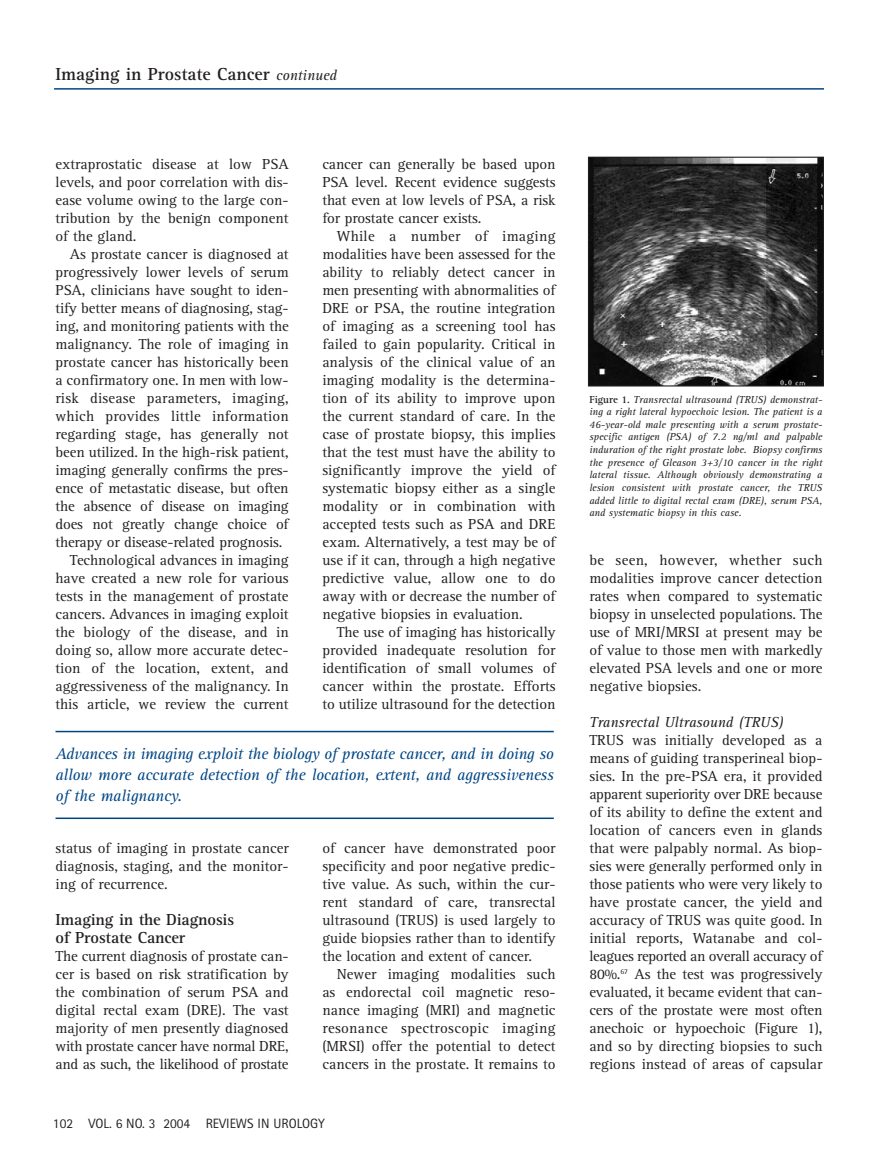
<style>
.page{position:relative;width:878px;height:1175px;background:#fff}
.page>*{position:absolute;margin:0;border:0;box-sizing:border-box;transform-origin:0 0}
.t1{font:700 18px "Rotis Serif";color:#231f20}
.t2{font:italic 16.5px/21px "Rotis Serif";letter-spacing:-.01em;color:#004685;text-align:justify}
.t3{font:700 16.5px/18px "Rotis Serif";letter-spacing:-.01em;color:#231f20}
.t4{font:15px/18px "Rotis Serif";color:#231f20;text-align:justify}
.t5{font:italic 15px "Rotis Serif";color:#231f20}
.t6{font:13.5px "Rotis Sans Serif";color:#231f20}
.t7{font:italic 10.5px/12.6px "Rotis Serif";letter-spacing:-.005em;color:#231f20;text-align:justify}
.s1{font-weight:400;font-style:italic;font-size:15px}
.s2{font-weight:700;font-style:normal}
</style>
<div class="page">
<hr style="left:56px;top:730px;width:498px;height:2px;background:#004685">
<hr style="left:56px;top:817px;width:498px;height:2px;background:#004685">
<hr style="left:54px;top:88px;width:770px;height:2px;background:#004685">
<img style="left:590px;top:159px;width:231px;height:225px">
<div style="left:588px;top:157px;width:235px;height:229px;border:1px solid #231f20"></div>
<p class="t1" style="left:56px;top:68px;width:283px">Imaging in Prostate Cancer <span class="s1">continued</span></p>
<p class="t4" style="left:56px;top:156px;width:235px">extraprostatic disease at low PSA levels, and poor correlation with dis&shy;ease volume owing to the large con&shy;tribution by the benign component of the gland.</p>
<p class="t4" style="left:70px;top:246px;width:220px">As prostate cancer is diagnosed at</p>
<p class="t4" style="left:56px;top:264px;width:234px">progressively lower levels of serum</p>
<p class="t4" style="left:56px;top:282px;width:235px">PSA, clinicians have sought to iden-</p>
<p class="t4" style="left:56px;top:300px;width:235px">tify better means of diagnosing, stag-</p>
<p class="t4" style="left:56px;top:318px;width:235px">ing, and monitoring patients with the</p>
<p class="t4" style="left:56px;top:336px;width:235px">malignancy. The role of imaging in</p>
<p class="t4" style="left:56px;top:354px;width:235px">prostate cancer has historically been</p>
<p class="t4" style="left:56px;top:372px;width:234px">a confirmatory one. In men with low-</p>
<p class="t4" style="left:56px;top:390px;width:235px">risk disease parameters, imaging,</p>
<p class="t4" style="left:56px;top:408px;width:235px">which provides little information</p>
<p class="t4" style="left:56px;top:426px;width:235px">regarding stage, has generally not</p>
<p class="t4" style="left:56px;top:444px;width:234px">been utilized. In the high-risk patient,</p>
<p class="t4" style="left:56px;top:462px;width:235px">imaging generally confirms the pres-</p>
<p class="t4" style="left:56px;top:480px;width:234px">ence of metastatic disease, but often</p>
<p class="t4" style="left:56px;top:498px;width:235px">the absence of disease on imaging</p>
<p class="t4" style="left:56px;top:516px;width:235px">does not greatly change choice of</p>
<p class="t4" style="left:56px;top:534px;width:228px">therapy or disease-related prognosis.</p>
<p class="t4" style="left:70px;top:552px;width:220px">Technological advances in imaging</p>
<p class="t4" style="left:56px;top:570px;width:234px">have created a new role for various</p>
<p class="t4" style="left:56px;top:588px;width:235px">tests in the management of prostate</p>
<p class="t4" style="left:56px;top:606px;width:235px">cancers. Advances in imaging exploit</p>
<p class="t4" style="left:56px;top:624px;width:235px">the biology of the disease, and in</p>
<p class="t4" style="left:56px;top:642px;width:235px">doing so, allow more accurate detec-</p>
<p class="t4" style="left:56px;top:660px;width:235px">tion of the location, extent, and</p>
<p class="t4" style="left:56px;top:678px;width:235px">aggressiveness of the malignancy. In</p>
<p class="t4" style="left:56px;top:696px;width:235px">this article, we review the current</p>
<p class="t4" style="left:322px;top:156px;width:235px">cancer can generally be based upon PSA level. Recent evidence suggests that even at low levels of PSA, a risk for prostate cancer exists.</p>
<p class="t4" style="left:322px;top:228px;width:235px;text-indent:14px">While a number of imaging modalities have been assessed for the ability to reliably detect cancer in men presenting with abnormalities of DRE or PSA, the routine integration of imaging as a screening tool has failed to gain popularity. Critical in analysis of the clinical value of an imaging modality is the determina&shy;tion of its ability to improve upon the current standard of care. In the case of prostate biopsy, this implies that the test must have the ability to significantly improve the yield of systematic biopsy either as a single modality or in combination with accepted tests such as PSA and DRE exam. Alternatively, a test may be of use if it can, through a high negative predictive value, allow one to do away with or decrease the number of negative biopsies in evaluation.</p>
<p class="t4" style="left:322px;top:624px;width:235px;text-indent:14px">The use of imaging has historically provided inadequate resolution for identification of small volumes of cancer within the prostate. Efforts to utilize ultrasound for the detection</p>
<p class="t2" style="left:56px;top:745px;width:500px">Advances in imaging exploit the biology of prostate cancer, and in doing so allow more accurate detection of the location, extent, and aggressiveness of the malignancy.</p>
<p class="t4" style="left:56px;top:840px;width:235px">status of imaging in prostate cancer diagnosis, staging, and the monitor&shy;ing of recurrence.</p>
<p class="t3" style="left:56px;top:912px;width:180px">Imaging in the Diagnosis of Prostate Cancer</p>
<p class="t4" style="left:56px;top:948px;width:235px">The current diagnosis of prostate can&shy;cer is based on risk stratification by the combination of serum PSA and digital rectal exam (DRE). The vast majority of men presently diagnosed with prostate cancer have normal DRE, and as such, the likelihood of prostate</p>
<p class="t4" style="left:322px;top:840px;width:235px">of cancer have demonstrated poor specificity and poor negative predic&shy;tive value. As such, within the cur&shy;rent standard of care, transrectal ultrasound (TRUS) is used largely to guide biopsies rather than to identify the location and extent of cancer.</p>
<p class="t4" style="left:322px;top:966px;width:235px;text-indent:14px">Newer imaging modalities such as endorectal coil magnetic reso&shy;nance imaging (MRI) and magnetic resonance spectroscopic imaging (MRSI) offer the potential to detect cancers in the prostate. It remains to</p>
<p class="t6" style="left:53px;top:1118px;width:273px">102 VOL. 6 NO. 3 2004 REVIEWS IN UROLOGY</p>
<p class="t7" style="left:589px;top:394px;width:234px"><span class="s2">Figure 1.</span> Transrectal ultrasound (TRUS) demonstrat&shy;ing a right lateral hypoechoic lesion. The patient is a 46-year-old male presenting with a serum prostate&shy;specific antigen (PSA) of 7.2 ng/ml and palpable induration of the right prostate lobe. Biopsy confirms the presence of Gleason 3+3/10 cancer in the right lateral tissue. Although obviously demonstrating a lesion consistent with prostate cancer, the TRUS added little to digital rectal exam (DRE), serum PSA, and systematic biopsy in this case.</p>
<p class="t4" style="left:589px;top:552px;width:235px">be seen, however, whether such modalities improve cancer detection rates when compared to systematic biopsy in unselected populations. The use of MRI/MRSI at present may be of value to those men with markedly elevated PSA levels and one or more negative biopsies.</p>
<p class="t5" style="left:589px;top:717px;width:195px">Transrectal Ultrasound (TRUS)</p>
<p class="t4" style="left:589px;top:732px;width:235px">TRUS was initially developed as a means of guiding transperineal biop&shy;sies. In the pre-PSA era, it provided apparent superiority over DRE because of its ability to define the extent and location of cancers even in glands that were palpably normal. As biop&shy;sies were generally performed only in those patients who were very likely to have prostate cancer, the yield and accuracy of TRUS was quite good. In initial reports, Watanabe and col&shy;leagues reported an overall accuracy of 80%.<sup>67</sup> As the test was progressively evaluated, it became evident that can&shy;cers of the prostate were most often anechoic or hypoechoic (Figure 1), and so by directing biopsies to such regions instead of areas of capsular</p>
</div>
